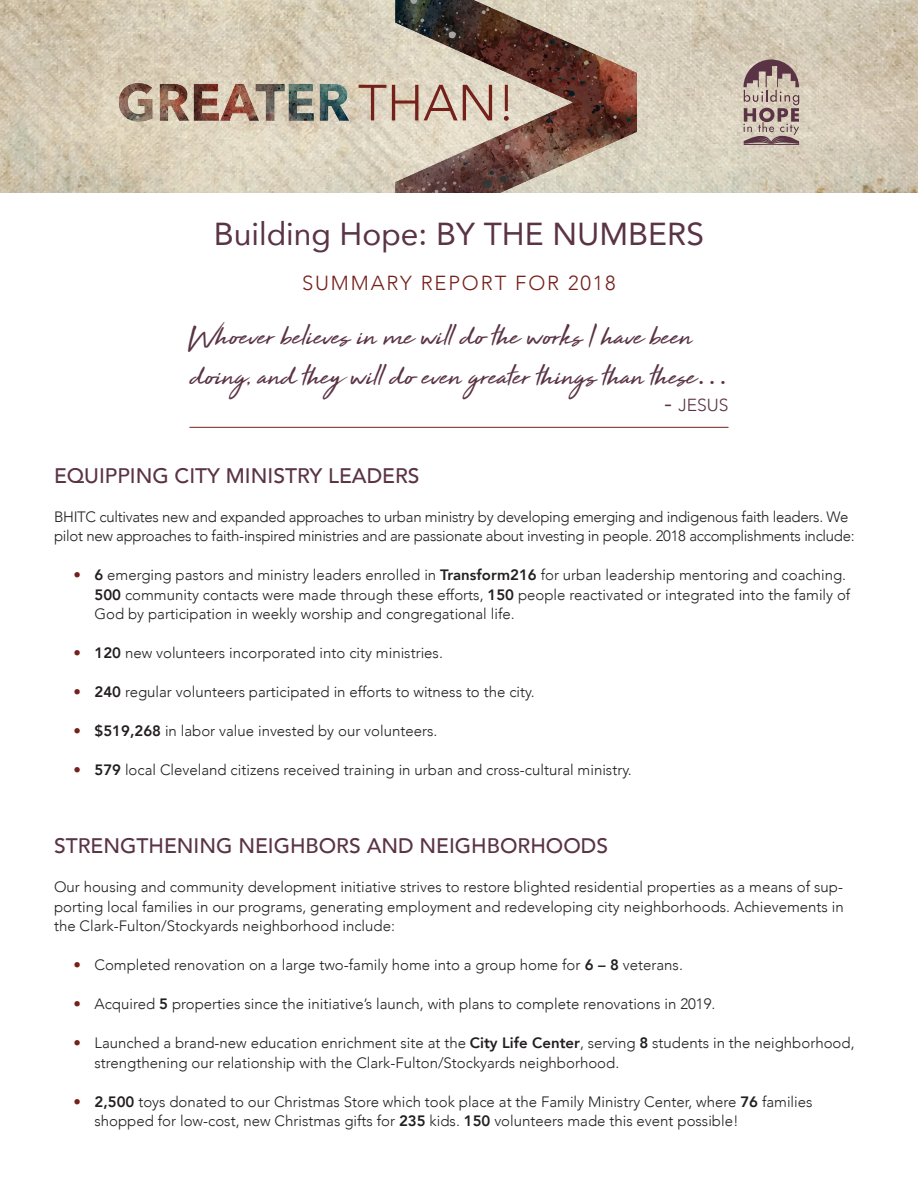
<style>
.page{position:relative;width:918px;height:1188px;background:#fff}
.page>*{position:absolute;margin:0;border:0;box-sizing:border-box;transform-origin:0 0}
.t1{font:300 50.4px "Avenir";color:#74211c}
.t2{font:32.7px/39.3px "High Tide";color:#5a3344}
.t3{font:31.8px "Avenir";color:#5a3344}
.t4{font:500 21px "Avenir";color:#5a3344}
.t5{font:300 20.25px "Avenir";letter-spacing:.09em;color:#74211c}
.t6{font:300 17.4px "Avenir";color:#5a3344}
.t7{font:300 15px/19.5px "Avenir";color:#231f20}
.t8{font:300 15px/19.5px "Avenir";letter-spacing:-.02em;color:#231f20}
.s1{font-family:"Avenir";font-weight:300}
.s2{font-size:24px}
.s3{color:#74211c}
.s4{font-weight:800}
</style>
<div class="page">
<img style="left:0;top:0;width:918px;height:192px">
<img style="left:394px;top:0;width:242px;height:192px">
<img style="left:108px;top:60px;width:248px;height:75px">
<svg style="left:743px;top:59px;width:56px;height:86px;background:#ab9690"></svg>
<hr style="left:189px;top:427px;width:540px;height:1px;background:#74211c">
<h1 class="t1" style="left:358px;top:73px;width:159px">THAN!</h1>
<h3 class="t3" style="left:214px;top:208px;width:492px">Building Hope: BY THE NUMBERS</h3>
<h3 class="t5" style="left:302px;top:271px;width:315px">SUMMARY REPORT FOR 2018</h3>
<h2 class="t2" style="left:189px;top:314px;width:541px">Whoever believes in me will do the works I have been doing, and they will do even greater things than these<span class="s1">…</span></h2>
<p class="t6" style="left:664px;top:395px;width:66px"><span class="s2">-</span> JESUS</p>
<h3 class="t4" style="left:54px;top:457px;width:367px">EQUIPPING CITY MINISTRY LEADERS</h3>
<p class="t8" style="left:54px;top:507px;width:802px">BHITC cultivates new and expanded approaches to urban ministry by developing emerging and indigenous faith leaders. We pilot new approaches to faith-inspired ministries and are passionate about investing in people. 2018 accomplishments include:</p>
<p class="t7" style="left:94px;top:565px;width:757px;text-indent:-21px"><span class="s3">•</span> <span class="s4">6</span> emerging pastors and ministry leaders enrolled in <span class="s4">Transform216</span> for urban leadership mentoring and coaching.<br><span class="s4">500</span> community contacts were made through these efforts, <span class="s4">150</span> people reactivated or integrated into the family of<br>God by participation in weekly worship and congregational life.</p>
<p class="t7" style="left:73px;top:643px;width:371px"><span class="s3">•</span> <span class="s4">120</span> new volunteers incorporated into city ministries.</p>
<p class="t7" style="left:73px;top:682px;width:463px"><span class="s3">•</span> <span class="s4">240</span> regular volunteers participated in efforts to witness to the city.</p>
<p class="t7" style="left:73px;top:721px;width:365px"><span class="s3">•</span> <span class="s4">$519,268</span> in labor value invested by our volunteers.</p>
<p class="t7" style="left:73px;top:760px;width:560px"><span class="s3">•</span> <span class="s4">579</span> local Cleveland citizens received training in urban and cross-cultural ministry.</p>
<h3 class="t4" style="left:54px;top:828px;width:556px">STRENGTHENING NEIGHBORS AND NEIGHBORHOODS</h3>
<p class="t7" style="left:54px;top:877px;width:791px;text-align:justify">Our housing and community development initiative strives to restore blighted residential properties as a means of sup&shy;porting local families in our programs, generating employment and redeveloping city neighborhoods. Achievements in the Clark-Fulton/Stockyards neighborhood include:</p>
<p class="t7" style="left:74px;top:955px;width:611px"><span class="s3">•</span> Completed renovation on a large two-family home into a group home for <span class="s4">6 – 8</span> veterans.</p>
<p class="t7" style="left:73px;top:994px;width:643px"><span class="s3">•</span> Acquired <span class="s4">5</span> properties since the initiative’s launch, with plans to complete renovations in 2019.</p>
<p class="t7" style="left:94px;top:1033px;width:762px;text-indent:-21px"><span class="s3">•</span> Launched a brand-new education enrichment site at the <span class="s4">City Life Center</span>, serving <span class="s4">8</span> students in the neighborhood, strengthening our relationship with the Clark-Fulton/Stockyards neighborhood.</p>
<p class="t7" style="left:94px;top:1092px;width:720px;text-indent:-21px"><span class="s3">•</span> <span class="s4">2,500</span> toys donated to our Christmas Store which took place at the Family Ministry Center, where <span class="s4">76</span> families shopped for low-cost, new Christmas gifts for <span class="s4">235</span> kids. <span class="s4">150</span> volunteers made this event possible!</p>
</div>
